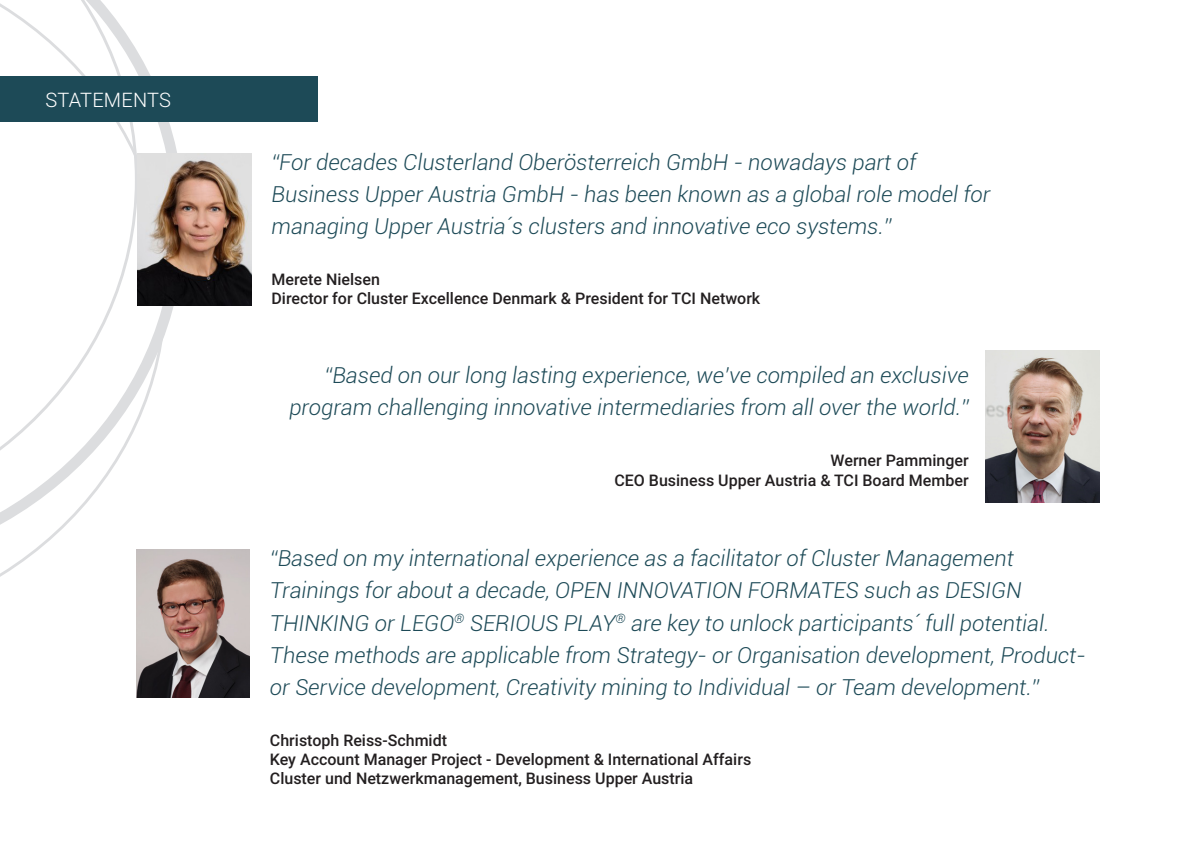
<style>
.page{position:relative;width:1191px;height:842px;background:#fff}
.page>*{position:absolute;margin:0;border:0;box-sizing:border-box;transform-origin:0 0}
.Normaltext{font:italic 300 22px/32px "Roboto";color:#1d4a57}
.t1{font:300 20px "Roboto";letter-spacing:.01em;color:#fff}
.Normaltext-2{font:500 16px "Roboto";color:#231f20}
</style>
<div class="page">
<svg style="left:0;top:53px;width:167px;height:524px"></svg>
<svg style="left:0;top:0;width:138px;height:528px"></svg>
<img style="left:138px;top:154px;width:113px;height:151px">
<img style="left:985px;top:350px;width:114px;height:152px">
<div style="left:0;top:77px;width:317px;height:45px;background:#1d4a57"></div>
<img style="left:136px;top:550px;width:113px;height:147px">
<p class="t1" style="left:45px;top:86px;width:127px">STATEMENTS</p>
<p class="Normaltext" style="left:271px;top:145px;width:720px">“For decades Clusterland Oberösterreich GmbH - nowadays part of<br>Business Upper Austria GmbH - has been known as a global role model for managing Upper Austria´s clusters and innovative eco systems.”</p>
<p class="Normaltext-2" style="left:271px;top:268px;width:110px">Merete Nielsen</p>
<p class="Normaltext-2" style="left:271px;top:287px;width:490px">Director for Cluster Excellence Denmark &amp; President for TCI Network</p>
<p class="Normaltext" style="left:289px;top:359px;width:681px;text-align:right">“Based on our long lasting experience, we’ve compiled an exclusive program challenging innovative intermediaries from all over the world.”</p>
<p class="Normaltext-2" style="left:830px;top:449px;width:140px">Werner Pamminger</p>
<p class="Normaltext-2" style="left:614px;top:469px;width:356px">CEO Business Upper Austria &amp; TCI Board Member</p>
<p class="Normaltext" style="left:270px;top:542px;width:817px">“Based on my international experience as a facilitator of Cluster Management Trainings for about a decade, OPEN INNOVATION FORMATES such as DESIGN THINKING or LEGO<sup>®</sup> SERIOUS PLAY<sup>®</sup> are key to unlock participants´ full potential.<br>These methods are applicable from Strategy- or Organisation development, Product&shy;or Service development, Creativity mining to Individual – or Team development.”</p>
<p class="Normaltext-2" style="left:270px;top:729px;width:179px">Christoph Reiss-Schmidt</p>
<p class="Normaltext-2" style="left:270px;top:748px;width:483px">Key Account Manager Project - Development &amp; International Affairs</p>
<p class="Normaltext-2" style="left:270px;top:767px;width:425px">Cluster und Netzwerkmanagement, Business Upper Austria</p>
</div>
